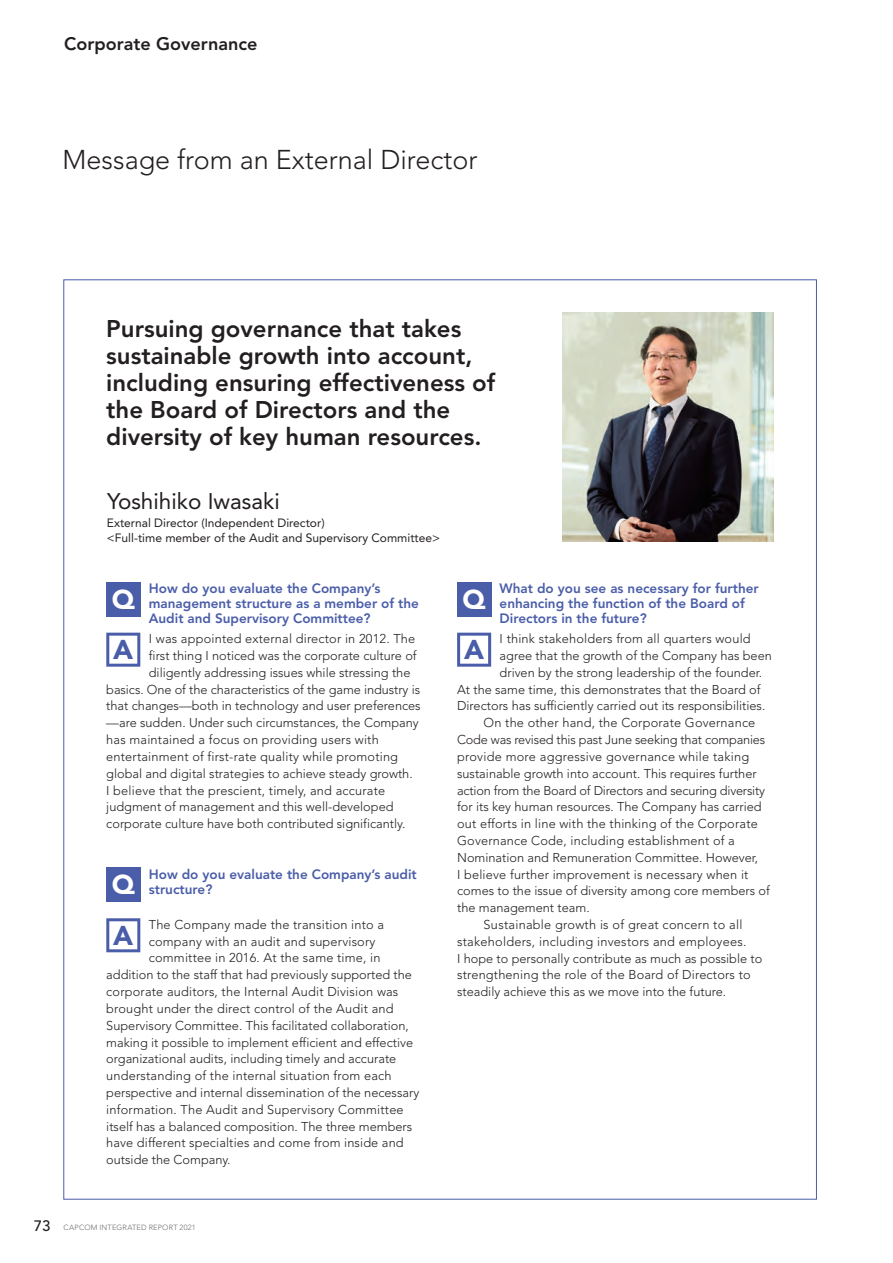
<style>
.page{position:relative;width:893px;height:1263px;background:#fff}
.page>*{position:absolute;margin:0;border:0;box-sizing:border-box;transform-origin:0 0}
.t1{font:300 27px "Avenir LT Std";color:#231f20}
.t2{font:900 27px "Avenir LT Std";color:#4a5da9}
.t3{font:900 27px "Avenir LT Std";color:#fff}
.t4{font:800 24px/27px "Avenir LT Std";color:#231f20}
.t5{font:22.5px "Avenir LT Std";color:#231f20}
.t6{font:800 18px "Avenir LT Std";color:#231f20}
.t7{font:800 13.5px/15px "Avenir LT Std";color:#4a5da9}
.t8{font:300 12.75px "Avenir LT Std";color:#231f20}
.t9{font:300 12.75px "Avenir LT Std";letter-spacing:.02em;color:#231f20}
.t10{font:12px/15px "Avenir LT Std";color:#231f20}
.t11{font:300 7.5px "Avenir LT Std";letter-spacing:.025em;color:#6c6d70}
.s1{font-weight:900;font-size:27px;color:#fff}
.s2{font-weight:500;font-size:15px;color:#231f20}
</style>
<div class="page">
<img style="left:562px;top:312px;width:211px;height:229px">
<div style="left:106px;top:582px;width:34px;height:34px;background:#4a5da9"></div>
<svg style="left:106px;top:633px;width:34px;height:34px"></svg>
<div style="left:457px;top:582px;width:34px;height:34px;background:#4a5da9"></div>
<svg style="left:457px;top:633px;width:34px;height:34px"></svg>
<div style="left:106px;top:868px;width:34px;height:34px;background:#4a5da9"></div>
<svg style="left:106px;top:918px;width:34px;height:34px"></svg>
<h3 class="t6" style="left:64px;top:33px;width:195px">Corporate Governance</h3>
<h1 class="t1" style="left:63px;top:144px;width:416px">Message from an External Director</h1>
<h2 class="t4" style="left:106px;top:315px;width:390px">Pursuing governance that takes sustainable growth into account, including ensuring effectiveness of the Board of Directors and the diversity of key human resources.</h2>
<h3 class="t5" style="left:107px;top:488px;width:174px">Yoshihiko Iwasaki</h3>
<p class="t10" style="left:107px;top:515px;width:335px">External Director (Independent Director)<br>&lt;Full-time member of the Audit and Supervisory Committee&gt;</p>
<p class="t7" style="left:149px;top:581px;width:272px">How do you evaluate the Company’s management structure as a member of the<br>Audit and Supervisory Committee?</p>
<h1 class="t3" style="left:112px;top:583px;width:25px">Q</h1>
<h1 class="t2" style="left:113px;top:633px;width:22px">A</h1>
<p class="t8" style="left:149px;top:631px;width:268px">I was appointed external director in 2012. The</p>
<p class="t8" style="left:149px;top:648px;width:269px">first thing I noticed was the corporate culture of</p>
<p class="t8" style="left:149px;top:665px;width:263px">diligently addressing issues while stressing the</p>
<p class="t8" style="left:106px;top:682px;width:315px">basics. One of the characteristics of the game industry is</p>
<p class="t8" style="left:106px;top:698px;width:316px">that changes—both in technology and user preferences</p>
<p class="t8" style="left:106px;top:715px;width:314px">—are sudden. Under such circumstances, the Company</p>
<p class="t8" style="left:106px;top:732px;width:274px">has maintained a focus on providing users with</p>
<p class="t8" style="left:106px;top:749px;width:293px">entertainment of first-rate quality while promoting</p>
<p class="t8" style="left:106px;top:766px;width:308px">global and digital strategies to achieve steady growth.</p>
<p class="t8" style="left:106px;top:783px;width:280px">I believe that the prescient, timely, and accurate</p>
<p class="t8" style="left:106px;top:799px;width:289px">judgment of management and this well-developed</p>
<p class="t8" style="left:106px;top:816px;width:301px">corporate culture have both contributed significantly.</p>
<p class="t7" style="left:112px;top:867px;width:306px;text-indent:37px">How do you evaluate the Company’s audit<br><span class="s1">Q</span> structure?</p>
<h1 class="t2" style="left:113px;top:919px;width:22px">A</h1>
<p class="t8" style="left:149px;top:917px;width:237px">The Company made the transition into a</p>
<p class="t8" style="left:149px;top:934px;width:228px">company with an audit and supervisory</p>
<p class="t8" style="left:149px;top:950px;width:233px">committee in 2016. At the same time, in</p>
<p class="t8" style="left:106px;top:967px;width:307px">addition to the staff that had previously supported the</p>
<p class="t8" style="left:106px;top:984px;width:294px">corporate auditors, the Internal Audit Division was</p>
<p class="t8" style="left:106px;top:1001px;width:289px">brought under the direct control of the Audit and</p>
<p class="t8" style="left:106px;top:1018px;width:304px">Supervisory Committee. This facilitated collaboration,</p>
<p class="t8" style="left:106px;top:1035px;width:308px">making it possible to implement efficient and effective</p>
<p class="t8" style="left:106px;top:1051px;width:292px">organizational audits, including timely and accurate</p>
<p class="t8" style="left:106px;top:1068px;width:287px">understanding of the internal situation from each</p>
<p class="t8" style="left:106px;top:1085px;width:314px">perspective and internal dissemination of the necessary</p>
<p class="t8" style="left:106px;top:1102px;width:299px">information. The Audit and Supervisory Committee</p>
<p class="t8" style="left:106px;top:1119px;width:307px">itself has a balanced composition. The three members</p>
<p class="t8" style="left:106px;top:1135px;width:299px">have different specialties and come from inside and</p>
<p class="t8" style="left:106px;top:1152px;width:126px">outside the Company.</p>
<p class="t7" style="left:500px;top:581px;width:261px">What do you see as necessary for further enhancing the function of the Board of<br>Directors in the future?</p>
<h1 class="t3" style="left:463px;top:583px;width:25px">Q</h1>
<h1 class="t2" style="left:464px;top:633px;width:22px">A</h1>
<p class="t8" style="left:500px;top:631px;width:253px">I think stakeholders from all quarters would</p>
<p class="t8" style="left:500px;top:648px;width:274px">agree that the growth of the Company has been</p>
<p class="t8" style="left:500px;top:665px;width:264px">driven by the strong leadership of the founder.</p>
<p class="t8" style="left:457px;top:682px;width:305px">At the same time, this demonstrates that the Board of</p>
<p class="t8" style="left:457px;top:698px;width:310px">Directors has sufficiently carried out its responsibilities.</p>
<p class="t8" style="left:484px;top:715px;width:273px">On the other hand, the Corporate Governance</p>
<p class="t8" style="left:457px;top:732px;width:310px">Code was revised this past June seeking that companies</p>
<p class="t9" style="left:457px;top:749px;width:294px">provide more aggressive governance while taking</p>
<p class="t8" style="left:457px;top:766px;width:301px">sustainable growth into account. This requires further</p>
<p class="t8" style="left:457px;top:783px;width:309px">action from the Board of Directors and securing diversity</p>
<p class="t8" style="left:457px;top:799px;width:306px">for its key human resources. The Company has carried</p>
<p class="t8" style="left:457px;top:816px;width:302px">out efforts in line with the thinking of the Corporate</p>
<p class="t8" style="left:457px;top:833px;width:279px">Governance Code, including establishment of a</p>
<p class="t8" style="left:457px;top:850px;width:303px">Nomination and Remuneration Committee. However,</p>
<p class="t8" style="left:457px;top:867px;width:293px">I believe further improvement is necessary when it</p>
<p class="t8" style="left:457px;top:883px;width:314px">comes to the issue of diversity among core members of</p>
<p class="t8" style="left:457px;top:900px;width:134px">the management team.</p>
<p class="t9" style="left:484px;top:917px;width:260px">Sustainable growth is of great concern to all</p>
<p class="t9" style="left:457px;top:934px;width:291px">stakeholders, including investors and employees.</p>
<p class="t8" style="left:457px;top:951px;width:307px">I hope to personally contribute as much as possible to</p>
<p class="t8" style="left:457px;top:967px;width:295px">strengthening the role of the Board of Directors to</p>
<p class="t8" style="left:457px;top:984px;width:271px">steadily achieve this as we move into the future.</p>
<p class="t11" style="left:34px;top:1223px;width:163px"><span class="s2">73</span> CAPCOM INTEGRATED REPORT 2021</p>
</div>
